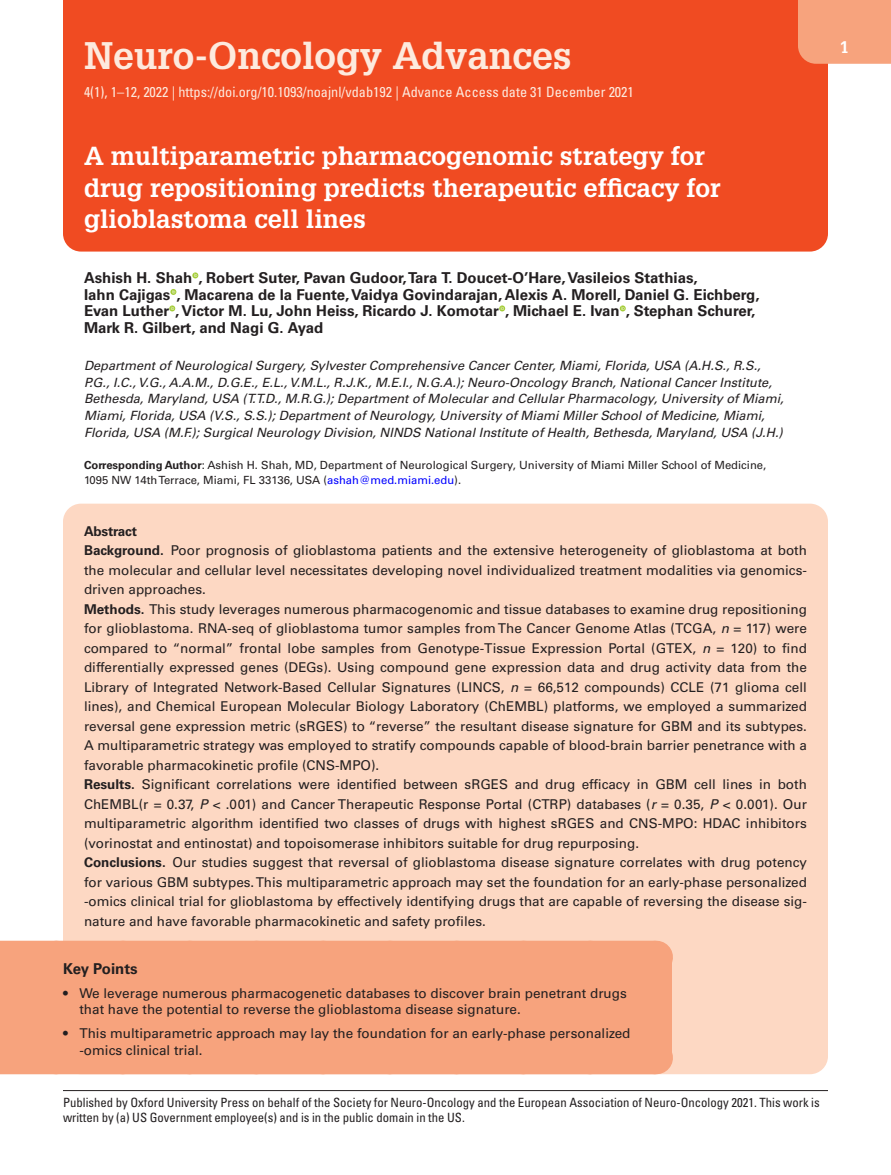
<style>
.page{position:relative;width:891px;height:1175px;background:#fff}
.page>*{position:absolute;margin:0;border:0;box-sizing:border-box;transform-origin:0 0}
.t1{font:700 37.5px "Glypha LT Std";color:#fdeade}
.Article_Title{font:700 25.5px/31.5px "Glypha LT Std";color:#fff}
.t2{font:700 16.5px "Glypha LT Std";color:#fff}
.Authors{font:700 15px/16.5px "Univers LT Std";color:#231f20}
.Keywords_Title{font:700 15px "Univers LT Std";color:#231f20}
.t3{font:condensed 14.25px "Univers LT Std";color:#fdeade}
.Abstract{font:13.5px/19.5px "Univers LT Std";color:#231f20;text-align:justify}
.Abstract_Last{font:13.5px/19.5px "Univers LT Std";color:#231f20;text-align:justify}
.Keywords1{font:13.5px/16.5px "Univers LT Std";color:#231f20}
.Keywords2{font:13.5px/16.5px "Univers LT Std";color:#231f20}
.Abstract_Title{font:700 13.5px "Univers LT Std";letter-spacing:-.015em;color:#231f20}
.Affiliation{font:italic 12.75px/16.5px "Univers LT Std";color:#231f20}
.CopyrightLine{font:condensed 12.75px/15px "Univers LT Std";color:#231f20}
.FM_Correspondence{font:11.25px/15px "Univers LT Std";color:#231f20}
.s1{font-weight:700}
.s2{color:#00f}
.s3{font-style:italic}
</style>
<div class="page">
<div style="left:63px;top:0;width:765px;height:166px;background:#f04b22"></div>
<div style="left:798px;top:0;width:93px;height:64px;background:#f7a37d"></div>
<hr style="left:63px;top:1090px;width:765px;height:1px;background:#231f20">
<div style="left:63px;top:503px;width:765px;height:571px;background:#fdd8c3;border-radius:18px"></div>
<div style="left:0;top:958px;width:672px;height:34px;background:#f7a37d"></div>
<div style="left:0;top:940px;width:656px;height:33px;background:#f7a37d"></div>
<svg style="left:56px;top:940px;width:566px;height:1px"></svg>
<hr style="left:656px;top:940px;width:1px;height:33px;background:#f7a37d">
<div style="left:0;top:974px;width:672px;height:57px;background:#f7a37d"></div>
<div style="left:0;top:1015px;width:672px;height:43px;background:#f7a37d"></div>
<div style="left:0;top:1041px;width:656px;height:33px;background:#f7a37d"></div>
<hr style="left:656px;top:1041px;width:1px;height:33px;background:#f7a37d">
<svg style="left:192px;top:272px;width:6px;height:6px"></svg>
<svg style="left:170px;top:289px;width:6px;height:6px"></svg>
<svg style="left:169px;top:305px;width:6px;height:6px"></svg>
<svg style="left:499px;top:305px;width:6px;height:6px"></svg>
<svg style="left:620px;top:305px;width:6px;height:6px"></svg>
<div style="left:63px;top:166px;width:765px;height:85px;background:#f04b22"></div>
<h1 class="t1" style="left:84px;top:32px;width:489px">Neuro-Oncology Advances</h1>
<p class="t3" style="left:84px;top:83px;width:551px">4(1), 1–12, 2022 | https://doi.org/10.1093/noajnl/vdab192 | Advance Access date 31 December 2021</p>
<h1 class="Article_Title" style="left:84px;top:140px;width:638px">A multiparametric pharmacogenomic strategy for drug repositioning predicts therapeutic efficacy for glioblastoma cell lines</h1>
<p class="Authors" style="left:84px;top:270px;width:677px">Ashish H. Shah , Robert Suter, Pavan Gudoor, Tara T. Doucet-O’Hare, Vasileios Stathias,<br>Iahn Cajigas , Macarena de la Fuente, Vaidya Govindarajan, Alexis A. Morell, Daniel G. Eichberg, Evan Luther , Victor M. Lu, John Heiss, Ricardo J. Komotar , Michael E. Ivan , Stephan Schurer, Mark R. Gilbert, and Nagi G. Ayad</p>
<p class="Affiliation" style="left:84px;top:358px;width:701px">Department of Neurological Surgery, Sylvester Comprehensive Cancer Center, Miami, Florida, USA (A.H.S., R.S., P.G., I.C., V.G., A.A.M., D.G.E., E.L., V.M.L., R.J.K., M.E.I., N.G.A.); Neuro-Oncology Branch, National Cancer Institute, Bethesda, Maryland, USA (T.T.D., M.R.G.); Department of Molecular and Cellular Pharmacology, University of Miami, Miami, Florida, USA (V.S., S.S.); Department of Neurology, University of Miami Miller School of Medicine, Miami, Florida, USA (M.F.); Surgical Neurology Division, NINDS National Institute of Health, Bethesda, Maryland, USA (J.H.)</p>
<p class="FM_Correspondence" style="left:84px;top:457px;width:684px"><span class="s1">Corresponding Author</span>: Ashish H. Shah, MD, Department of Neurological Surgery, University of Miami Miller School of Medicine,<br>1095 NW 14th Terrace, Miami, FL 33136, USA (<span class="s2">ashah@med.miami.edu</span>).</p>
<h2 class="Abstract_Title" style="left:84px;top:523px;width:55px">Abstract</h2>
<p class="Abstract" style="left:84px;top:540px;width:725px"><span class="s1">Background.</span> Poor prognosis of glioblastoma patients and the extensive heterogeneity of glioblastoma at both the molecular and cellular level necessitates developing novel individualized treatment modalities via genomics&shy;driven approaches.</p>
<p class="Abstract" style="left:84px;top:599px;width:725px"><span class="s1">Methods.</span> This study leverages numerous pharmacogenomic and tissue databases to examine drug repositioning for glioblastoma. RNA-seq of glioblastoma tumor samples from The Cancer Genome Atlas (TCGA, <span class="s3">n</span> = 117) were compared to “normal” frontal lobe samples from Genotype-Tissue Expression Portal (GTEX, <span class="s3">n</span> = 120) to find differentially expressed genes (DEGs). Using compound gene expression data and drug activity data from the Library of Integrated Network-Based Cellular Signatures (LINCS, <span class="s3">n</span> = 66,512 compounds) CCLE (71 glioma cell lines), and Chemical European Molecular Biology Laboratory (ChEMBL) platforms, we employed a summarized reversal gene expression metric (sRGES) to “reverse” the resultant disease signature for GBM and its subtypes.<br>A multiparametric strategy was employed to stratify compounds capable of blood-brain barrier penetrance with a favorable pharmacokinetic profile (CNS-MPO).</p>
<p class="Abstract" style="left:84px;top:774px;width:725px"><span class="s1">Results.</span> Significant correlations were identified between sRGES and drug efficacy in GBM cell lines in both ChEMBL(r = 0.37, <span class="s3">P</span> &lt; .001) and Cancer Therapeutic Response Portal (CTRP) databases (<span class="s3">r</span> = 0.35, <span class="s3">P</span> &lt; 0.001). Our multiparametric algorithm identified two classes of drugs with highest sRGES and CNS-MPO: HDAC inhibitors (vorinostat and entinostat) and topoisomerase inhibitors suitable for drug repurposing.</p>
<p class="Abstract_Last" style="left:84px;top:852px;width:725px"><span class="s1">Conclusions.</span> Our studies suggest that reversal of glioblastoma disease signature correlates with drug potency for various GBM subtypes. This multiparametric approach may set the foundation for an early-phase personalized -omics clinical trial for glioblastoma by effectively identifying drugs that are capable of reversing the disease sig&shy;nature and have favorable pharmacokinetic and safety profiles.</p>
<p class="Keywords_Title" style="left:63px;top:959px;width:76px">Key Points</p>
<p class="Keywords1" style="left:80px;top:984px;width:549px;text-indent:-16px">• We leverage numerous pharmacogenetic databases to discover brain penetrant drugs that have the potential to reverse the glioblastoma disease signature.</p>
<p class="Keywords2" style="left:80px;top:1025px;width:553px;text-indent:-16px">• This multiparametric approach may lay the foundation for an early-phase personalized -omics clinical trial.</p>
<p class="CopyrightLine" style="left:63px;top:1095px;width:758px">Published by Oxford University Press on behalf of the Society for Neuro-Oncology and the European Association of Neuro-Oncology 2021. This work is written by (a) US Government employee(s) and is in the public domain in the US.</p>
<p class="t2" style="left:840px;top:37px;width:11px">1</p>
</div>
